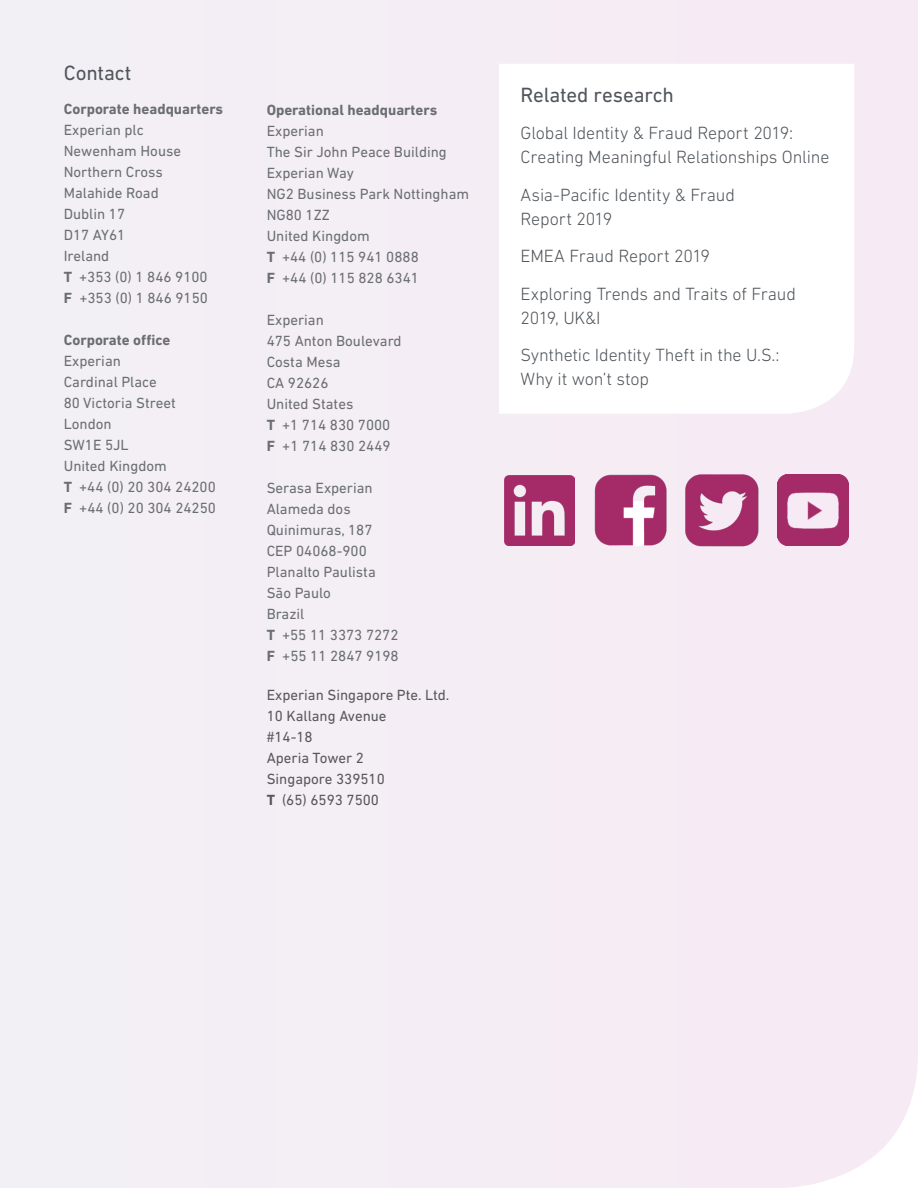
<style>
.page{position:relative;width:918px;height:1188px;background:#f4edf5}
.page>*{position:absolute;margin:0;border:0;box-sizing:border-box;transform-origin:0 0}
.Body_text_10_14{font:21px "DIN Next W1 G";letter-spacing:-.005em;color:#50555b}
.Body_text_10_14-2{font:300 18px/24px "DIN Next W1 G";letter-spacing:-.01em;color:#50555b}
.t1{font:15px/21px "DIN Next W1 G";color:#6a6e73}
.t2{font:15px "DIN Next W1 G";color:#57585a}
.t3{font:700 15px "DIN Next W1 G";color:#6a6e73}
.s1{font-weight:700}
</style>
<div class="page">
<svg style="left:499px;top:64px;width:355px;height:350px"></svg>
<img style="left:504px;top:475px;width:71px;height:70px">
<img style="left:683px;top:470px;width:77px;height:77px">
<img style="left:591px;top:470px;width:78px;height:79px">
<img style="left:778px;top:475px;width:71px;height:70px">
<p class="Body_text_10_14" style="left:64px;top:60px;width:69px">Contact</p>
<p class="t3" style="left:64px;top:100px;width:161px">Corporate headquarters</p>
<p class="t1" style="left:64px;top:119px;width:82px">Experian plc</p>
<p class="t1" style="left:64px;top:140px;width:119px">Newenham House</p>
<p class="t1" style="left:64px;top:161px;width:100px">Northern Cross</p>
<p class="t1" style="left:64px;top:182px;width:96px">Malahide Road</p>
<p class="t1" style="left:64px;top:203px;width:63px">Dublin 17</p>
<p class="t1" style="left:64px;top:224px;width:63px">D17 AY61</p>
<p class="t1" style="left:64px;top:245px;width:47px">Ireland</p>
<p class="t1" style="left:64px;top:266px;width:145px"><span class="s1">T</span> +353 (0) 1 846 9100</p>
<p class="t1" style="left:64px;top:287px;width:146px"><span class="s1">F</span> +353 (0) 1 846 9150</p>
<p class="t3" style="left:64px;top:331px;width:108px">Corporate office</p>
<p class="t1" style="left:64px;top:350px;width:59px">Experian</p>
<p class="t1" style="left:64px;top:371px;width:95px">Cardinal Place</p>
<p class="t1" style="left:64px;top:392px;width:114px">80 Victoria Street</p>
<p class="t1" style="left:64px;top:413px;width:49px">London</p>
<p class="t1" style="left:64px;top:434px;width:66px">SW1E 5JL</p>
<p class="t1" style="left:64px;top:455px;width:105px">United Kingdom</p>
<p class="t1" style="left:64px;top:476px;width:154px"><span class="s1">T</span> +44 (0) 20 304 24200</p>
<p class="t1" style="left:64px;top:497px;width:154px"><span class="s1">F</span> +44 (0) 20 304 24250</p>
<p class="t3" style="left:267px;top:101px;width:172px">Operational headquarters</p>
<p class="t1" style="left:267px;top:121px;width:204px">Experian<br>The Sir John Peace Building<br>Experian Way<br>NG2 Business Park Nottingham<br>NG80 1ZZ<br>United Kingdom</p>
<p class="t1" style="left:267px;top:247px;width:154px"><span class="s1">T</span> +44 (0) 115 941 0888<br><span class="s1">F</span> +44 (0) 115 828 6341</p>
<p class="t1" style="left:267px;top:310px;width:137px">Experian<br>475 Anton Boulevard<br>Costa Mesa<br>CA 92626<br>United States</p>
<p class="t1" style="left:267px;top:415px;width:125px"><span class="s1">T</span> +1 714 830 7000</p>
<p class="t1" style="left:267px;top:436px;width:125px"><span class="s1">F</span> +1 714 830 2449</p>
<p class="t1" style="left:267px;top:478px;width:108px">Serasa Experian</p>
<p class="t1" style="left:267px;top:499px;width:85px">Alameda dos</p>
<p class="t1" style="left:267px;top:520px;width:107px">Quinimuras, 187</p>
<p class="t1" style="left:267px;top:541px;width:102px">CEP 04068-900</p>
<p class="t1" style="left:267px;top:562px;width:111px">Planalto Paulista</p>
<p class="t1" style="left:267px;top:583px;width:66px">São Paulo</p>
<p class="t1" style="left:267px;top:604px;width:39px">Brazil</p>
<p class="t1" style="left:267px;top:625px;width:133px"><span class="s1">T</span> +55 11 3373 7272</p>
<p class="t1" style="left:267px;top:646px;width:134px"><span class="s1">F</span> +55 11 2847 9198</p>
<p class="t2" style="left:267px;top:687px;width:184px">Experian Singapore Pte. Ltd.</p>
<p class="t2" style="left:267px;top:708px;width:121px">10 Kallang Avenue</p>
<p class="t2" style="left:267px;top:729px;width:47px">#14-18</p>
<p class="t2" style="left:267px;top:750px;width:99px">Aperia Tower 2</p>
<p class="t2" style="left:267px;top:771px;width:120px">Singapore 339510</p>
<p class="t2" style="left:267px;top:792px;width:114px"><span class="s1">T</span> (65) 6593 7500</p>
<p class="Body_text_10_14" style="left:521px;top:82px;width:155px">Related research</p>
<p class="Body_text_10_14-2" style="left:521px;top:121px;width:310px">Global Identity &amp; Fraud Report 2019:<br>Creating Meaningful Relationships Online</p>
<p class="Body_text_10_14-2" style="left:521px;top:182px;width:216px">Asia-Pacific Identity &amp; Fraud<br>Report 2019</p>
<p class="Body_text_10_14-2" style="left:521px;top:244px;width:191px">EMEA Fraud Report 2019</p>
<p class="Body_text_10_14-2" style="left:521px;top:281px;width:277px">Exploring Trends and Traits of Fraud<br>2019, UK&amp;I</p>
<p class="Body_text_10_14-2" style="left:521px;top:343px;width:260px">Synthetic Identity Theft in the U.S.:<br>Why it won’t stop</p>
</div>
